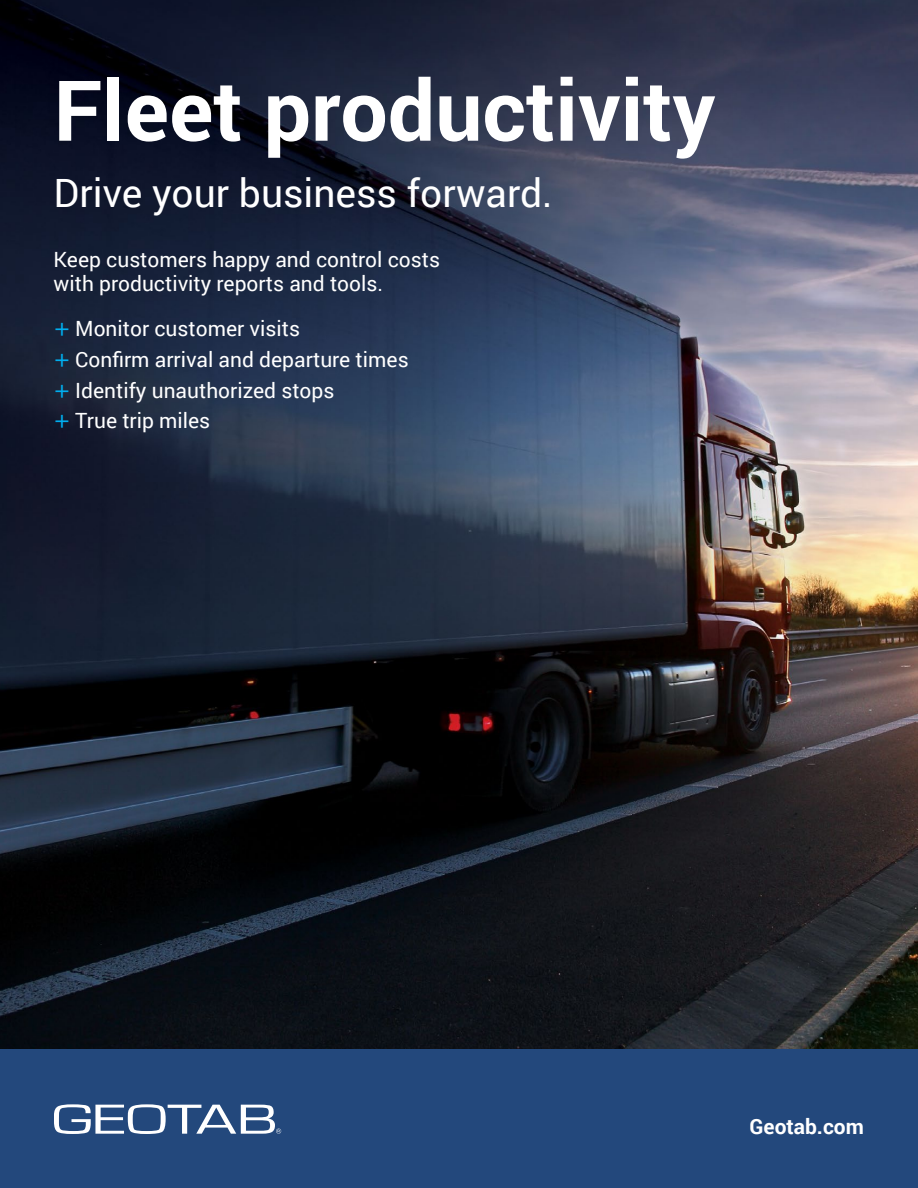
<style>
.page{position:relative;width:918px;height:1188px;background:#fff}
.page>*{position:absolute;margin:0;border:0;box-sizing:border-box;transform-origin:0 0}
.main_head{font:700 84px "Roboto";color:#fff}
.subtitle{font:39px "Roboto";color:#fff}
.front_page_body{font:21px/24px "Roboto";color:#fff}
._5__Heading_3_-_2019{font:700 21px "Roboto";color:#fff}
.s1{font-family:"Verdana";color:#00aeef}
</style>
<div class="page">
<img style="left:0;top:0;width:918px;height:1050px">
<div style="left:0;top:1050px;width:918px;height:138px;background:#23487c"></div>
<svg style="left:54px;top:1104px;width:228px;height:30px"></svg>
<p class="main_head" style="left:54px;top:52px;width:663px">Fleet productivity</p>
<p class="subtitle" style="left:54px;top:166px;width:501px">Drive your business forward.</p>
<p class="front_page_body" style="left:54px;top:246px;width:388px">Keep customers happy and control costs with productivity reports and tools.</p>
<p class="front_page_body" style="left:54px;top:316px;width:248px"><span class="s1">+</span> Monitor customer visits</p>
<p class="front_page_body" style="left:54px;top:347px;width:357px"><span class="s1">+</span> Confirm arrival and departure times</p>
<p class="front_page_body" style="left:54px;top:377px;width:282px"><span class="s1">+</span> Identify unauthorized stops</p>
<p class="front_page_body" style="left:54px;top:408px;width:158px"><span class="s1">+</span> True trip miles</p>
<p class="_5__Heading_3_-_2019" style="left:750px;top:1112px;width:116px">Geotab.com</p>
</div>
